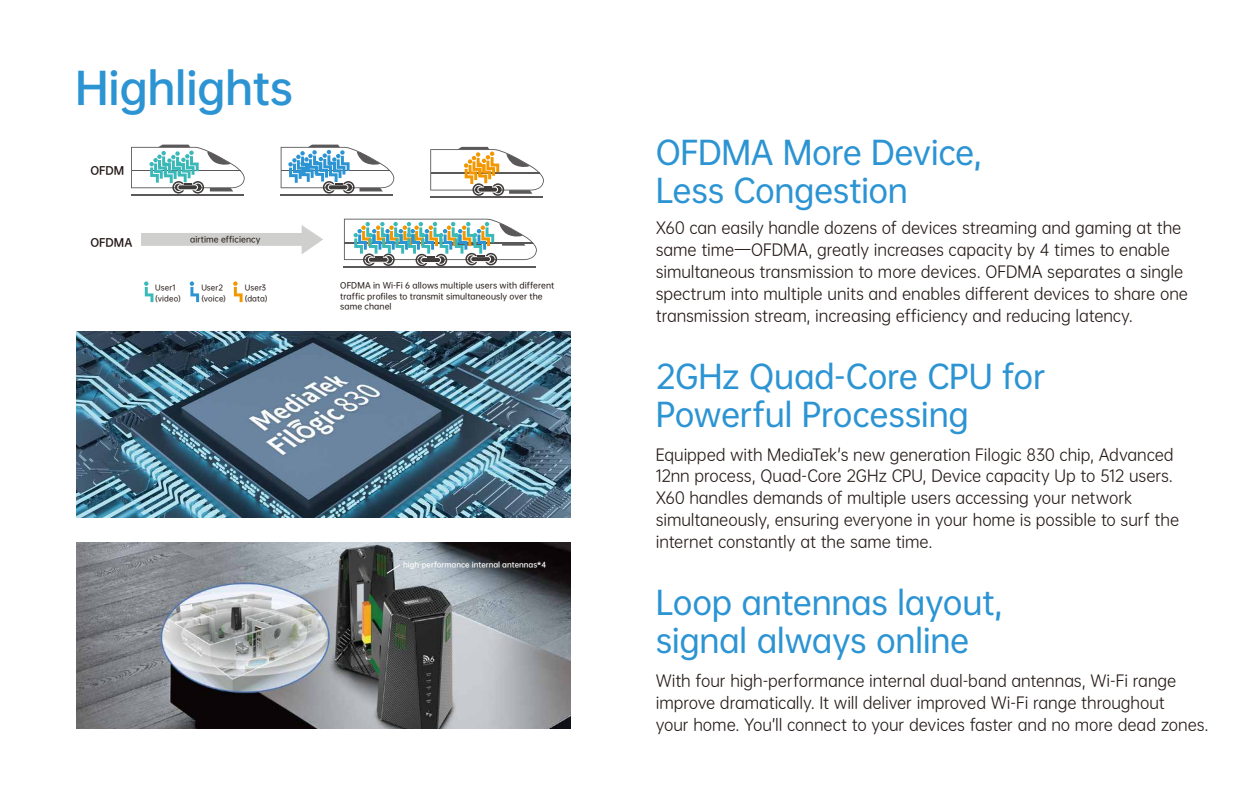
<style>
.page{position:relative;width:1260px;height:787px;background:#fff}
.page>*{position:absolute;margin:0;border:0;box-sizing:border-box;transform-origin:0 0}
.t1{font:42px "OPPO Sans B";letter-spacing:-.015em;color:#2c94d3}
.t2{font:31.5px/37.8px "OPPO Sans M";letter-spacing:-.015em;color:#2c94d3}
.t3{font:15.75px/21.9px "OPPO Sans R";letter-spacing:-.005em;color:#221815}
.t4{font:10.59px "OPPO Sans B";color:#221815}
.t5{font:7.96px/10.6px "OPPO Sans M";letter-spacing:.01em;color:#221815}
.t6{font:7.35px/10.6px "OPPO Sans M";letter-spacing:.015em;color:#221815}
.t7{font:7px "OPPO Sans B";color:#fff}
</style>
<div class="page">
<img style="left:76px;top:542px;width:495px;height:186px">
<hr style="left:131px;top:194px;width:113px;height:1px;background:#5a5858">
<svg style="left:131px;top:144px;width:114px;height:49px"></svg>
<svg style="left:144px;top:281px;width:9px;height:21px"></svg>
<svg style="left:190px;top:281px;width:9px;height:21px"></svg>
<svg style="left:233px;top:281px;width:10px;height:21px"></svg>
<hr style="left:343px;top:266px;width:193px;height:1px;background:#5a5858">
<svg style="left:344px;top:218px;width:193px;height:48px"></svg>
<hr style="left:430px;top:197px;width:113px;height:1px;background:#5a5858">
<svg style="left:430px;top:147px;width:114px;height:49px"></svg>
<hr style="left:281px;top:194px;width:112px;height:1px;background:#5a5858">
<svg style="left:281px;top:144px;width:113px;height:49px"></svg>
<svg style="left:141px;top:225px;width:182px;height:29px"></svg>
<svg style="left:386px;top:564px;width:15px;height:9px"></svg>
<img style="left:76px;top:332px;width:495px;height:185px">
<h1 class="t1" style="left:75px;top:51px;width:220px">Highlights</h1>
<p class="t4" style="left:90px;top:161px;width:35px">OFDM</p>
<p class="t4" style="left:90px;top:233px;width:43px">OFDMA</p>
<p class="t5" style="left:190px;top:233px;width:72px">airtime efficiency</p>
<p class="t6" style="left:155px;top:282px;width:27px">User1 (video)</p>
<p class="t6" style="left:201px;top:282px;width:26px">User2 (voice)</p>
<p class="t6" style="left:245px;top:282px;width:24px">User3 (data)</p>
<p class="t5" style="left:340px;top:279px;width:216px">OFDMA in Wi-Fi 6 allows multiple users with different traffic profiles to transmit simultaneously over the same chanel</p>
<p class="t7" style="left:403px;top:558px;width:144px">high-performance internal antennas*4</p>
<h2 class="t2" style="left:656px;top:131px;width:328px">OFDMA More Device,<br>Less Congestion</h2>
<p class="t3" style="left:656px;top:216px;width:534px">X60 can easily handle dozens of devices streaming and gaming at the same time—OFDMA, greatly increases capacity by 4 times to enable simultaneous transmission to more devices. OFDMA separates a single spectrum into multiple units and enables different devices to share one transmission stream, increasing efficiency and reducing latency.</p>
<h2 class="t2" style="left:656px;top:355px;width:391px">2GHz Quad-Core CPU for<br>Powerful Processing</h2>
<p class="t3" style="left:656px;top:442px;width:525px">Equipped with MediaTek's new generation Filogic 830 chip, Advanced 12nn process, Quad-Core 2GHz CPU, Device capacity Up to 512 users.<br>X60 handles demands of multiple users accessing your network simultaneously, ensuring everyone in your home is possible to surf the internet constantly at the same time.</p>
<h2 class="t2" style="left:656px;top:581px;width:349px">Loop antennas layout, signal always online</h2>
<p class="t3" style="left:656px;top:668px;width:554px">With four high-performance internal dual-band antennas, Wi-Fi range improve dramatically. It will deliver improved Wi-Fi range throughout<br>your home. You’ll connect to your devices faster and no more dead zones.</p>
</div>
